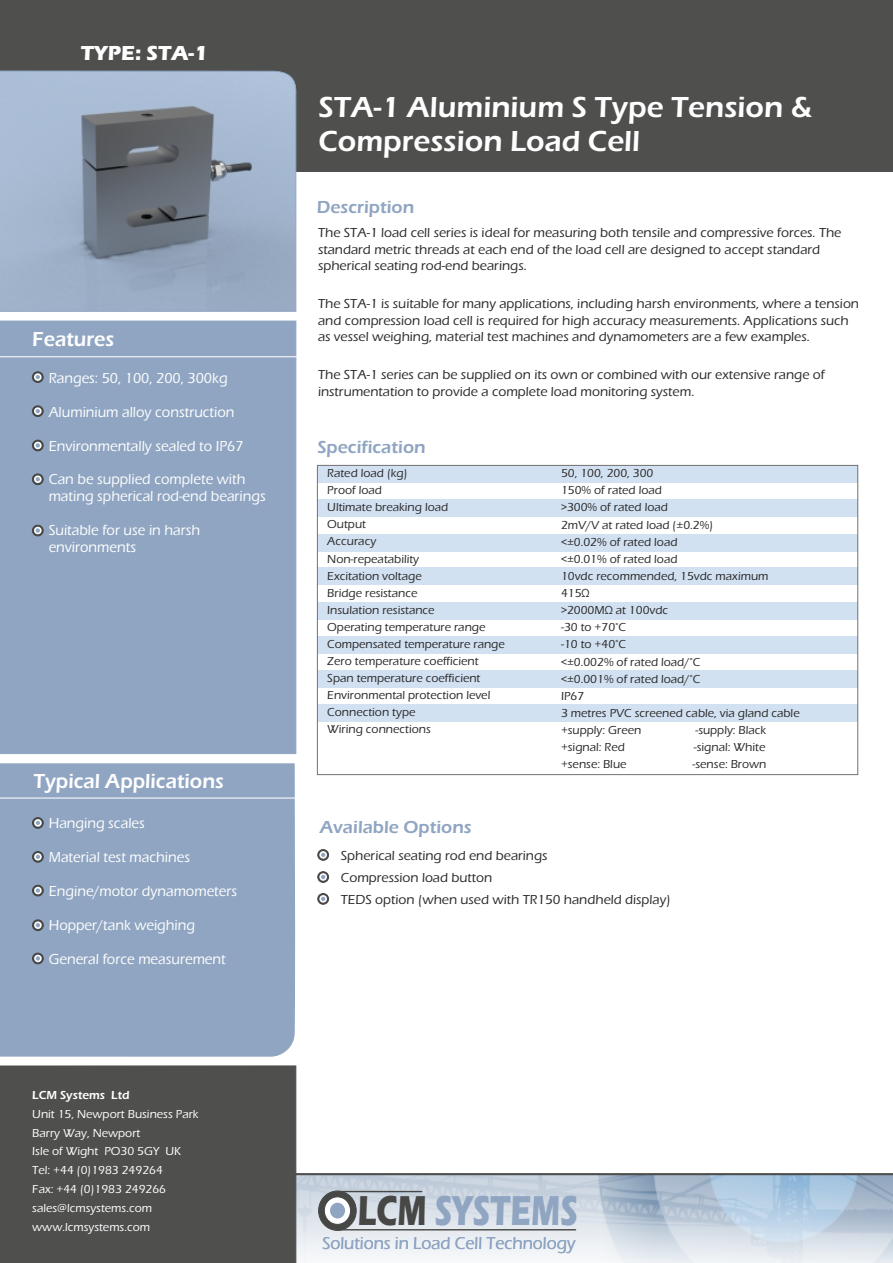
<style>
.page{position:relative;width:893px;height:1263px;background:#fff}
.page>*{position:absolute;margin:0;border:0;box-sizing:border-box;transform-origin:0 0}
.t1{font:700 43.35px "Eras ITC";color:#8fa5c2;scale:.73 1}
.t2{font:600 30px/34px "Eras ITC";color:#fefefe}
.t3{font:600 21px "Eras ITC";color:#fefefe;scale:.95 1}
.t4{font:700 21px "Eras ITC";color:#fefefe}
.t5{font:600 18px "Eras ITC";color:#8fa5c2}
.t6{font:500 17.85px "Eras ITC";color:#8fa5c2;scale:.95 1}
.t7{font:500 15px/17px "Eras ITC";color:#fefefe;scale:.95 1}
.t8{font:500 13.5px/16.5px "Eras ITC";color:#2b2a29}
.t9{font:500 12px/17.1px "Eras ITC";color:#2b2a29}
.t10{font:500 12px/18.8px "Eras ITC";color:#fefefe}
.t11{font:600 12px "Eras ITC";color:#fefefe}
.s1{color:#474746}
</style>
<div class="page">
<div style="left:0;top:763px;width:295px;height:294px;background:#8fa5c2"></div>
<div style="left:317px;top:534px;width:541px;height:17px;background:#d2e1f2"></div>
<img style="left:296px;top:1175px;width:597px;height:88px">
<div style="left:0;top:0;width:893px;height:171px;background:#4f4f4e"></div>
<div style="left:0;top:321px;width:296px;height:433px;background:#8fa5c2"></div>
<svg style="left:32px;top:371px;width:12px;height:12px"></svg>
<svg style="left:32px;top:405px;width:12px;height:12px"></svg>
<svg style="left:32px;top:440px;width:12px;height:11px"></svg>
<svg style="left:32px;top:473px;width:12px;height:12px"></svg>
<svg style="left:32px;top:525px;width:12px;height:11px"></svg>
<svg style="left:32px;top:817px;width:12px;height:12px"></svg>
<svg style="left:32px;top:851px;width:12px;height:12px"></svg>
<svg style="left:32px;top:885px;width:12px;height:11px"></svg>
<svg style="left:32px;top:919px;width:12px;height:12px"></svg>
<div style="left:317px;top:465px;width:541px;height:18px;background:#d2e1f2"></div>
<div style="left:317px;top:499px;width:541px;height:18px;background:#d2e1f2"></div>
<div style="left:317px;top:568px;width:541px;height:17px;background:#d2e1f2"></div>
<div style="left:317px;top:602px;width:541px;height:17px;background:#d2e1f2"></div>
<div style="left:317px;top:636px;width:541px;height:17px;background:#d2e1f2"></div>
<div style="left:317px;top:670px;width:541px;height:17px;background:#d2e1f2"></div>
<div style="left:317px;top:704px;width:541px;height:18px;background:#d2e1f2"></div>
<svg style="left:317px;top:849px;width:12px;height:12px"></svg>
<svg style="left:317px;top:871px;width:12px;height:12px"></svg>
<svg style="left:317px;top:893px;width:12px;height:12px"></svg>
<hr style="left:0;top:356px;width:301px;height:1px;background:#fefefe">
<hr style="left:0;top:797px;width:302px;height:1px;background:#fefefe">
<div style="left:317px;top:465px;width:541px;height:310px;border:1px solid #727271"></div>
<svg style="left:32px;top:953px;width:12px;height:11px"></svg>
<div style="left:0;top:1065px;width:296px;height:198px;background:#4f4f4e"></div>
<hr style="left:337px;top:1191px;width:85px;height:1px;background:#474746">
<hr style="left:337px;top:1229px;width:239px;height:1px;background:#474746">
<svg style="left:318px;top:1190px;width:39px;height:41px"></svg>
<hr style="left:241px;top:1173px;width:652px;height:2px;background:#4f4f4e">
<svg style="left:0;top:70px;width:297px;height:242px;background:#92a1b5"></svg>
<h3 class="t4" style="left:81px;top:45px;width:128px">TYPE: STA-1</h3>
<h3 class="t3" style="left:32px;top:332px;width:88px">Features</h3>
<p class="t7" style="left:49px;top:371px;width:190px">Ranges: 50, 100, 200, 300kg</p>
<p class="t7" style="left:49px;top:405px;width:197px">Aluminium alloy construction</p>
<p class="t7" style="left:49px;top:439px;width:207px">Environmentally sealed to IP67</p>
<p class="t7" style="left:49px;top:473px;width:230px">Can be supplied complete with mating spherical rod-end bearings</p>
<p class="t7" style="left:49px;top:523px;width:161px">Suitable for use in harsh environments</p>
<h3 class="t3" style="left:34px;top:773px;width:202px">Typical Applications</h3>
<p class="t7" style="left:49px;top:816px;width:103px">Hanging scales</p>
<p class="t7" style="left:49px;top:850px;width:150px">Material test machines</p>
<p class="t7" style="left:49px;top:884px;width:200px">Engine/motor dynamometers</p>
<p class="t7" style="left:49px;top:918px;width:156px">Hopper/tank weighing</p>
<p class="t7" style="left:49px;top:952px;width:188px">General force measurement</p>
<p class="t11" style="left:32px;top:1091px;width:99px">LCM Systems Ltd</p>
<p class="t10" style="left:32px;top:1106px;width:168px">Unit 15, Newport Business Park<br>Barry Way, Newport<br>Isle of Wight PO30 5GY UK<br>Tel: +44 (0)1983 249264<br>Fax: +44 (0)1983 249266 sales@lcmsystems.com www.lcmsystems.com</p>
<h2 class="t2" style="left:318px;top:93px;width:496px">STA-1 Aluminium S Type Tension &amp;<br>Compression Load Cell</h2>
<h3 class="t5" style="left:317px;top:201px;width:99px">Description</h3>
<p class="t8" style="left:318px;top:226px;width:525px">The STA-1 load cell series is ideal for measuring both tensile and compressive forces. The standard metric threads at each end of the load cell are designed to accept standard spherical seating rod-end bearings.</p>
<p class="t8" style="left:318px;top:297px;width:542px">The STA-1 is suitable for many applications, including harsh environments, where a tension and compression load cell is required for high accuracy measurements. Applications such as vessel weighing, material test machines and dynamometers are a few examples.</p>
<p class="t8" style="left:318px;top:368px;width:508px">The STA-1 series can be supplied on its own or combined with our extensive range of instrumentation to provide a complete load monitoring system.</p>
<h3 class="t5" style="left:317px;top:441px;width:110px">Specification</h3>
<p class="t9" style="left:327px;top:466px;width:179px">Rated load (kg)<br>Proof load<br>Ultimate breaking load<br>Output<br>Accuracy<br>Non-repeatability<br>Excitation voltage<br>Bridge resistance<br>Insulation resistance<br>Operating temperature range<br>Compensated temperature range<br>Zero temperature coefficient<br>Span temperature coefficient<br>Environmental protection level<br>Connection type<br>Wiring connections</p>
<p class="t9" style="left:561px;top:466px;width:240px">50, 100, 200, 300<br>150% of rated load<br>&gt;300% of rated load<br>2mV/V at rated load (±0.2%)<br>&lt;±0.02% of rated load<br>&lt;±0.01% of rated load<br>10vdc recommended, 15vdc maximum<br>415Ω<br>&gt;2000MΩ at 100vdc<br>-30 to +70°C<br>-10 to +40°C<br>&lt;±0.002% of rated load/°C<br>&lt;±0.001% of rated load/°C<br>IP67<br>3 metres PVC screened cable, via gland cable +supply: Green</p>
<p class="t9" style="left:695px;top:723px;width:73px">-supply: Black</p>
<h3 class="t5" style="left:320px;top:821px;width:154px">Available Options</h3>
<p class="t9" style="left:561px;top:740px;width:65px">+signal: Red</p>
<p class="t9" style="left:694px;top:740px;width:73px">-signal: White</p>
<p class="t9" style="left:561px;top:757px;width:67px">+sense: Blue</p>
<p class="t9" style="left:692px;top:757px;width:75px">-sense: Brown</p>
<p class="t8" style="left:341px;top:846px;width:331px;line-height:22px">Spherical seating rod end bearings<br>Compression load button<br>TEDS option (when used with TR150 handheld display)</p>
<h1 class="t1" style="left:358px;top:1195px;width:303px"><span class="s1">LCM</span> SYSTEMS</h1>
<h3 class="t6" style="left:322px;top:1236px;width:268px">Solutions in Load Cell Technology</h3>
</div>
